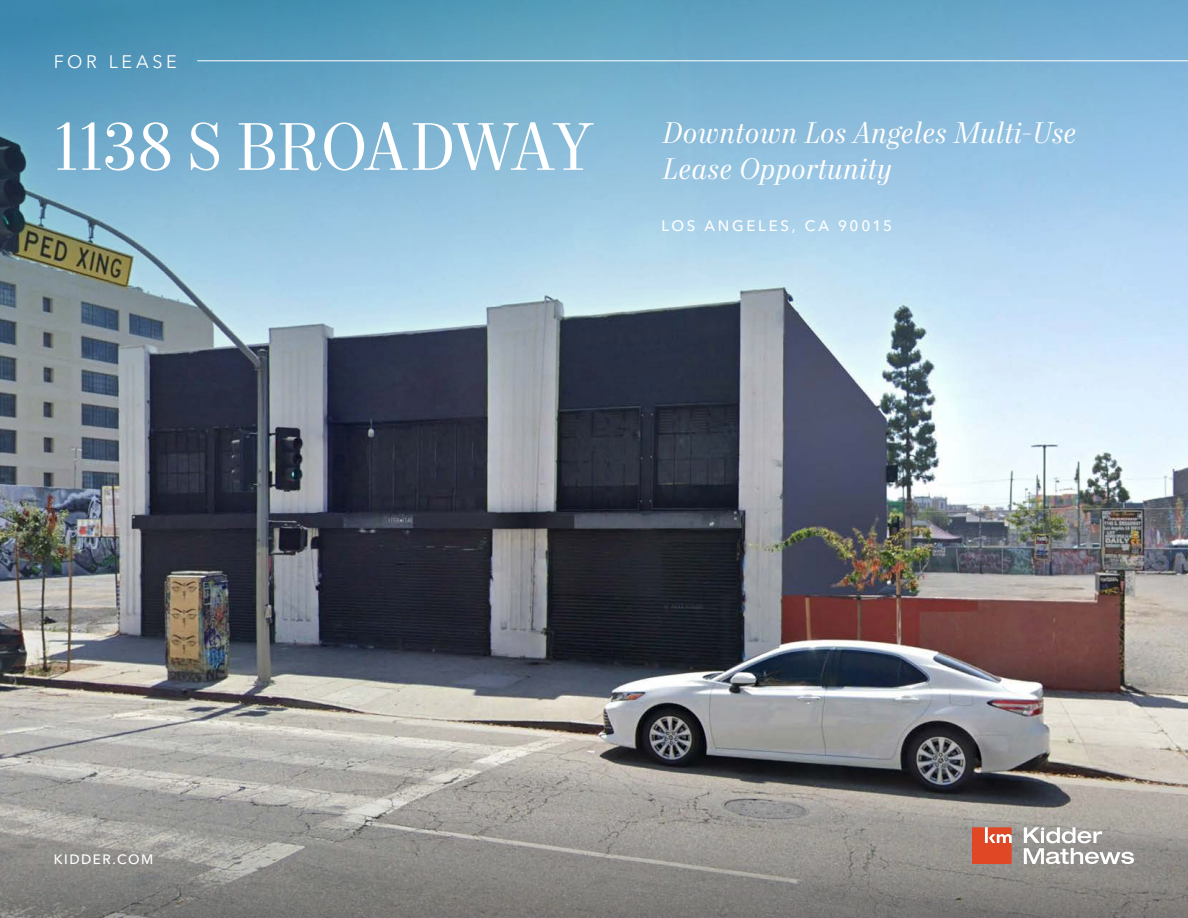
<style>
.page{position:relative;width:1188px;height:918px;background:#fff}
.page>*{position:absolute;margin:0;border:0;box-sizing:border-box;transform-origin:0 0}
.Headline_-_Level_1_-_White_2023{font:67.5px "Mort Modern 08";letter-spacing:-.025em;color:#fff}
.Callout_Text_-_Italics_-_White_2023{font:italic 30px/36px "Mort Modern 08";letter-spacing:.01em;color:#fff}
.Section_Identifier_-_White_2023{font:18px "Avenir Next LT Pro";letter-spacing:.2em;color:#fff}
.Property_Address_-_White_2023{font:500 15px "Avenir Next LT Pro";letter-spacing:.18em;color:#fff}
.KM_URL_-_White_2023{font:500 13.5px "Avenir Next LT Pro";letter-spacing:.11em;color:#fff}
</style>
<div class="page">
<img style="left:0;top:594px;width:1188px;height:108px">
<svg style="left:0;top:702px;width:1188px;height:216px;background:#979592"></svg>
<img style="left:0;top:0;width:1188px;height:594px">
<svg style="left:1024px;top:827px;width:110px;height:37px"></svg>
<svg style="left:972px;top:827px;width:40px;height:37px"></svg>
<hr style="left:197px;top:60px;width:991px;height:1px;background:#fff">
<p class="Section_Identifier_-_White_2023" style="left:54px;top:51px;width:125px">FOR LEASE</p>
<p class="Headline_-_Level_1_-_White_2023" style="left:54px;top:107px;width:540px">1138 S BROADWAY</p>
<p class="Callout_Text_-_Italics_-_White_2023" style="left:662px;top:116px;width:416px">Downtown Los Angeles Multi-Use<br>Lease Opportunity</p>
<p class="Property_Address_-_White_2023" style="left:662px;top:217px;width:232px">LOS ANGELES, CA 90015</p>
<p class="KM_URL_-_White_2023" style="left:54px;top:851px;width:101px">KIDDER.COM</p>
</div>
